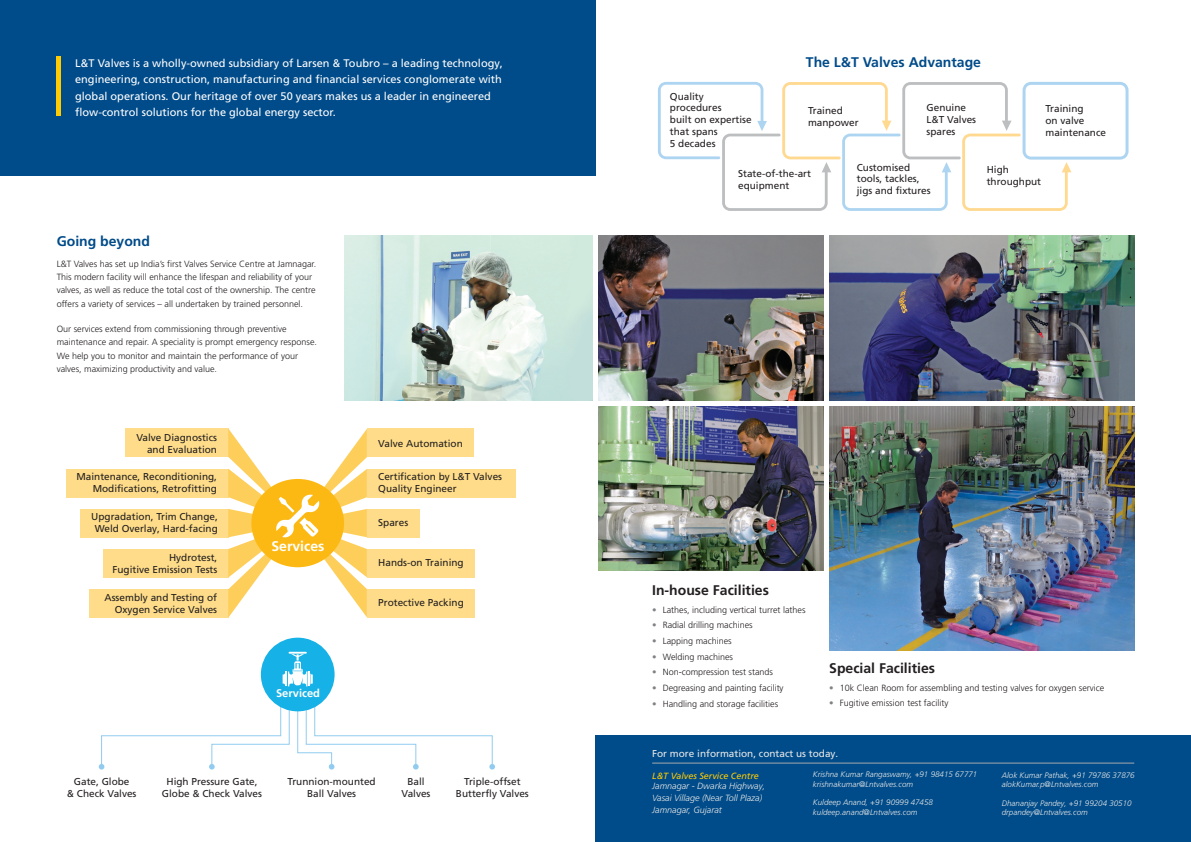
<style>
.page{position:relative;width:1191px;height:842px;background:#fff}
.page>*{position:absolute;margin:0;border:0;box-sizing:border-box;transform-origin:0 0}
.t1{font:700 14px "Frutiger LT Pro";color:#231f20}
.t2{font:700 14px "Frutiger LT Pro";color:#004b89}
.t3{font:700 14px "Frutiger LT Pro";color:#fff}
.t4{font:700 11.1px "Frutiger LT Pro";color:#fff}
.t5{font:11px/16.3px "Frutiger LT Pro";color:#fff}
.t6{font:10px/11.8px "Frutiger LT Pro";color:#231f20}
.t7{font:10px "Frutiger LT Pro";color:#e7e8e8}
.t8{font:300 9px/15.7px "Frutiger LT Pro";color:#231f20}
.t9{font:italic 300 9px/12.1px "Frutiger LT Pro";color:#e7e8e8}
.t10{font:italic 9px "Frutiger LT Pro";color:#ffcb04}
.t11{font:300 9px/15.7px "Frutiger LT Pro";color:#808285;text-align:justify}
.t12{font:italic 300 8px/9.3px "Frutiger LT Pro";color:#e7e8e8}
</style>
<div class="page">
<div style="left:0;top:0;width:595px;height:176px;background:#004b89"></div>
<hr style="left:57px;top:57px;width:4px;height:59px;background:#ffcb04">
<img style="left:598px;top:236px;width:225px;height:164px">
<img style="left:829px;top:236px;width:305px;height:164px">
<img style="left:598px;top:406px;width:225px;height:165px">
<img style="left:829px;top:406px;width:305px;height:245px">
<div style="left:595px;top:736px;width:596px;height:106px;background:#004b89"></div>
<hr style="left:652px;top:763px;width:482px;height:1px;background:#a7a9ac">
<svg style="left:658px;top:82px;width:470px;height:129px"></svg>
<div style="left:367px;top:589px;width:107px;height:28px;background:#fedc89"></div>
<div style="left:367px;top:549px;width:107px;height:28px;background:#fedc89"></div>
<div style="left:367px;top:509px;width:52px;height:28px;background:#fedc89"></div>
<div style="left:367px;top:469px;width:148px;height:28px;background:#fedc89"></div>
<div style="left:367px;top:429px;width:106px;height:28px;background:#fedc89"></div>
<div style="left:89px;top:589px;width:139px;height:28px;background:#fedc89"></div>
<div style="left:103px;top:549px;width:125px;height:28px;background:#fedc89"></div>
<div style="left:80px;top:509px;width:148px;height:28px;background:#fedc89"></div>
<div style="left:66px;top:469px;width:162px;height:28px;background:#fedc89"></div>
<div style="left:125px;top:429px;width:103px;height:28px;background:#fedc89"></div>
<svg style="left:228px;top:429px;width:139px;height:188px"></svg>
<div style="left:261px;top:638px;width:73px;height:73px;background:#16b1e7;border-radius:50%"></div>
<svg style="left:99px;top:652px;width:396px;height:118px"></svg>
<img style="left:344px;top:236px;width:248px;height:164px">
<p class="t5" style="left:75px;top:56px;width:429px">L&amp;T Valves is a wholly-owned subsidiary of Larsen &amp; Toubro – a leading technology, engineering, construction, manufacturing and financial services conglomerate with global operations. Our heritage of over 50 years makes us a leader in engineered flow-control solutions for the global energy sector.</p>
<h1 class="t2" style="left:57px;top:236px;width:95px">Going beyond</h1>
<p class="t8" style="left:57px;top:259px;width:261px;line-height:13.1px">L&amp;T Valves has set up India’s first Valves Service Centre at Jamnagar.<br>This modern facility will enhance the lifespan and reliability of your valves, as well as reduce the total cost of the ownership. The centre offers a variety of services – all undertaken by trained personnel.</p>
<p class="t8" style="left:57px;top:324px;width:262px;line-height:13.1px">Our services extend from commissioning through preventive maintenance and repair. A speciality is prompt emergency response.<br>We help you to monitor and maintain the performance of your valves, maximizing productivity and value.</p>
<p class="t6" style="left:136px;top:432px;width:82px;text-align:right">Valve Diagnostics and Evaluation</p>
<p class="t6" style="left:76px;top:471px;width:142px;text-align:right">Maintenance, Reconditioning,<br>Modifications, Retrofitting</p>
<p class="t6" style="left:91px;top:511px;width:128px;text-align:center">Upgradation, Trim Change,<br>Weld Overlay, Hard-facing</p>
<p class="t6" style="left:112px;top:552px;width:106px;text-align:right">Hydrotest,<br>Fugitive Emission Tests</p>
<p class="t6" style="left:105px;top:593px;width:114px;text-align:right">Assembly and Testing of<br>Oxygen Service Valves</p>
<h1 class="t3" style="left:271px;top:541px;width:54px">Services</h1>
<p class="t4" style="left:276px;top:689px;width:45px">Serviced</p>
<p class="t6" style="left:378px;top:438px;width:86px">Valve Automation</p>
<p class="t6" style="left:378px;top:471px;width:125px">Certification by L&amp;T Valves<br>Quality Engineer</p>
<p class="t6" style="left:378px;top:517px;width:32px">Spares</p>
<p class="t6" style="left:378px;top:557px;width:87px">Hands-on Training</p>
<p class="t6" style="left:378px;top:597px;width:87px">Protective Packing</p>
<p class="t6" style="left:67px;top:776px;width:71px;text-align:center">Gate, Globe<br>&amp; Check Valves</p>
<p class="t6" style="left:162px;top:776px;width:102px;text-align:center">High Pressure Gate,<br>Globe &amp; Check Valves</p>
<p class="t6" style="left:287px;top:776px;width:90px;text-align:center">Trunnion-mounted<br>Ball Valves</p>
<p class="t6" style="left:456px;top:776px;width:74px;text-align:center">Triple-offset<br>Butterfly Valves</p>
<p class="t6" style="left:401px;top:776px;width:30px;text-align:center">Ball<br>Valves</p>
<p class="t6" style="left:670px;top:91px;width:83px">Quality procedures<br>built on expertise that spans<br>5 decades</p>
<h1 class="t2" style="left:806px;top:57px;width:177px">The L&amp;T Valves Advantage</h1>
<p class="t6" style="left:808px;top:106px;width:52px">Trained manpower</p>
<p class="t6" style="left:926px;top:103px;width:51px">Genuine<br>L&amp;T Valves spares</p>
<p class="t6" style="left:1045px;top:104px;width:62px">Training<br>on valve maintenance</p>
<p class="t6" style="left:738px;top:169px;width:74px">State-of-the-art equipment</p>
<p class="t6" style="left:856px;top:162px;width:75px">Customised tools, tackles, jigs and fixtures</p>
<p class="t6" style="left:986px;top:165px;width:56px">High throughput</p>
<h1 class="t1" style="left:652px;top:585px;width:118px">In-house Facilities</h1>
<p class="t8" style="left:663px;top:603px;width:144px">Lathes, including vertical turret lathes<br>Radial drilling machines<br>Lapping machines<br>Welding machines<br>Non-compression test stands<br>Degreasing and painting facility<br>Handling and storage facilities</p>
<p class="t11" style="left:652px;top:603px;width:6px">• • • • • • •</p>
<h1 class="t1" style="left:829px;top:662px;width:107px">Special Facilities</h1>
<p class="t8" style="left:840px;top:680px;width:266px">10k Clean Room for assembling and testing valves for oxygen service<br>Fugitive emission test facility</p>
<p class="t11" style="left:829px;top:680px;width:6px">• •</p>
<p class="t7" style="left:652px;top:750px;width:188px">For more information, contact us today.</p>
<p class="t10" style="left:652px;top:772px;width:108px">L&amp;T Valves Service Centre</p>
<p class="t9" style="left:652px;top:781px;width:115px">Jamnagar - Dwarka Highway,<br>Vasai Village (Near Toll Plaza)<br>Jamnagar, Gujarat</p>
<p class="t12" style="left:813px;top:771px;width:166px">Krishna Kumar Rangaswamy, +91 98415 67771 krishnakumar@Lntvalves.com</p>
<p class="t12" style="left:813px;top:799px;width:121px">Kuldeep Anand, +91 90999 47458 kuldeep.anand@Lntvalves.com</p>
<p class="t12" style="left:1001px;top:771px;width:134px">Alok Kumar Pathak, +91 79786 37876 alokKumar.p@Lntvalves.com</p>
<p class="t12" style="left:1001px;top:799px;width:131px">Dhananjay Pandey, +91 99204 30510 drpandey@Lntvalves.com</p>
</div>
